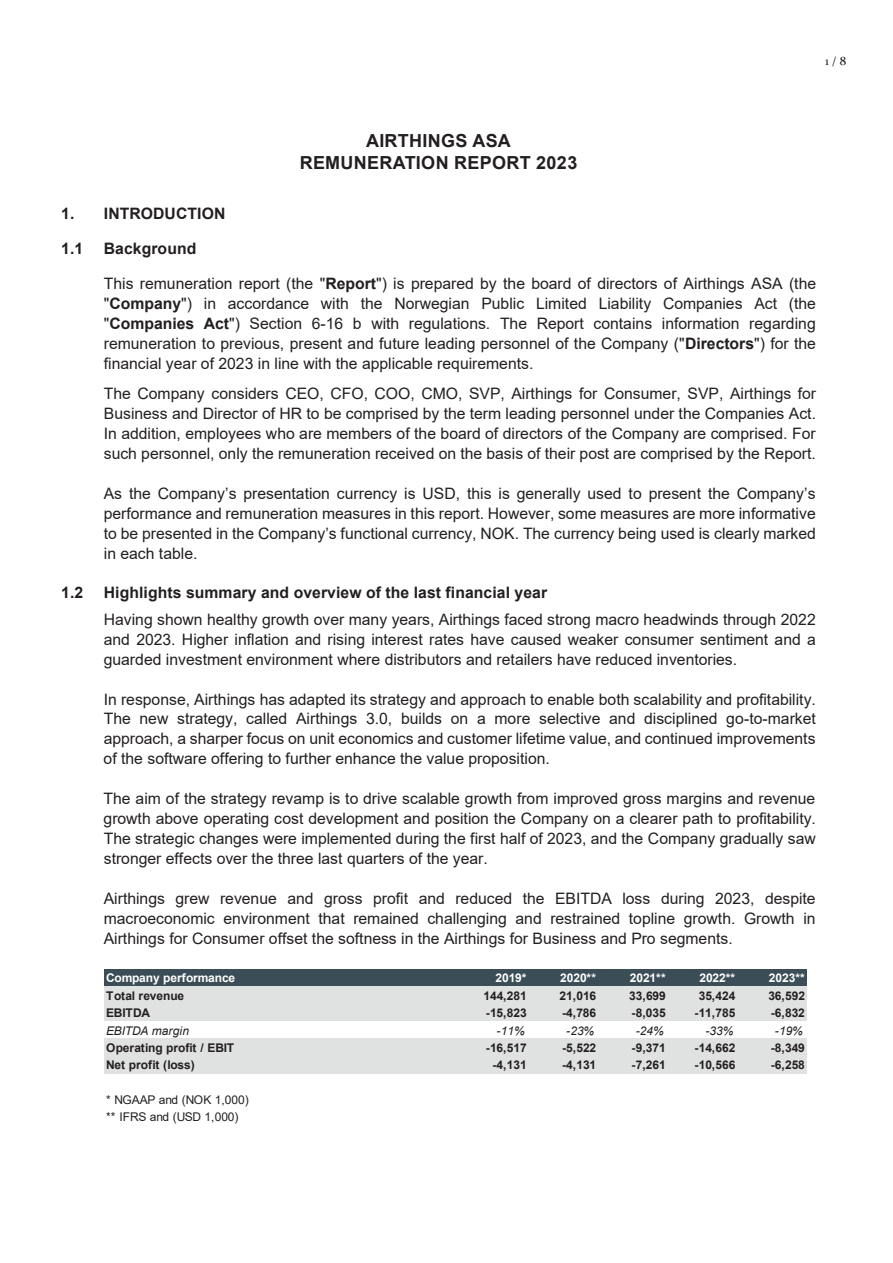
<style>
.page{position:relative;width:893px;height:1263px;background:#fff}
.page>*{position:absolute;margin:0;border:0;box-sizing:border-box;transform-origin:0 0}
.t1{font:700 18px/22.8px "Arial";letter-spacing:.015em;color:#231f20;text-align:center}
.t2{font:15.75px/20px "Arial";color:#231f20;text-align:justify}
.t3{font:700 15.75px "Arial";letter-spacing:.005em;color:#231f20}
.t4{font:700 12px "Arial";letter-spacing:-.005em;color:#231f20}
.t5{font:700 12px "Arial";letter-spacing:-.005em;color:#fff}
.t6{font:12px/17.4px "Arial";letter-spacing:-.01em;color:#231f20}
.t7{font:italic 12px "Arial";letter-spacing:-.005em;color:#231f20}
.t8{font:12px "Constantia";color:#231f20}
.s1{font-weight:700}
</style>
<div class="page">
<div style="left:104px;top:969px;width:703px;height:18px;background:#3b4e57"></div>
<div style="left:104px;top:986px;width:703px;height:35px;background:#e0e1e1"></div>
<div style="left:104px;top:1038px;width:703px;height:35px;background:#e0e1e1"></div>
<p class="t8" style="left:825px;top:52px;width:23px">1/8</p>
<p class="t1" style="left:300px;top:129px;width:279px">AIRTHINGS ASA<br>REMUNERATION REPORT 2023</p>
<p class="t3" style="left:61px;top:202px;width:166px">1. INTRODUCTION</p>
<p class="t3" style="left:61px;top:238px;width:24px">1.1</p>
<p class="t3" style="left:104px;top:238px;width:94px">Background</p>
<p class="t2" style="left:104px;top:274px;width:714px">This remuneration report (the "<span class="s1">Report</span>") is prepared by the board of directors of Airthings ASA (the "<span class="s1">Company</span>") in accordance with the Norwegian Public Limited Liability Companies Act (the "<span class="s1">Companies Act</span>") Section 6-16 b with regulations. The Report contains information regarding remuneration to previous, present and future leading personnel of the Company ("<span class="s1">Directors</span>") for the financial year of 2023 in line with the applicable requirements.</p>
<p class="t2" style="left:104px;top:384px;width:714px">The Company considers CEO, CFO, COO, CMO, SVP, Airthings for Consumer, SVP, Airthings for Business and Director of HR to be comprised by the term leading personnel under the Companies Act.<br>In addition, employees who are members of the board of directors of the Company are comprised. For such personnel, only the remuneration received on the basis of their post are comprised by the Report.</p>
<p class="t2" style="left:104px;top:483px;width:714px">As the Company’s presentation currency is USD, this is generally used to present the Company’s performance and remuneration measures in this report. However, some measures are more informative to be presented in the Company’s functional currency, NOK. The currency being used is clearly marked in each table.</p>
<p class="t3" style="left:61px;top:582px;width:24px">1.2</p>
<p class="t3" style="left:104px;top:582px;width:445px">Highlights summary and overview of the last financial year</p>
<p class="t2" style="left:104px;top:609px;width:713px">Having shown healthy growth over many years, Airthings faced strong macro headwinds through 2022 and 2023. Higher inflation and rising interest rates have caused weaker consumer sentiment and a guarded investment environment where distributors and retailers have reduced inventories.</p>
<p class="t2" style="left:104px;top:689px;width:714px">In response, Airthings has adapted its strategy and approach to enable both scalability and profitability.<br>The new strategy, called Airthings 3.0, builds on a more selective and disciplined go-to-market approach, a sharper focus on unit economics and customer lifetime value, and continued improvements of the software offering to further enhance the value proposition.</p>
<p class="t2" style="left:104px;top:788px;width:714px">The aim of the strategy revamp is to drive scalable growth from improved gross margins and revenue growth above operating cost development and position the Company on a clearer path to profitability.<br>The strategic changes were implemented during the first half of 2023, and the Company gradually saw stronger effects over the three last quarters of the year.</p>
<p class="t2" style="left:104px;top:888px;width:714px">Airthings grew revenue and gross profit and reduced the EBITDA loss during 2023, despite macroeconomic environment that remained challenging and restrained topline growth. Growth in Airthings for Consumer offset the softness in the Airthings for Business and Pro segments.</p>
<p class="t5" style="left:106px;top:970px;width:131px">Company performance</p>
<p class="t5" style="left:495px;top:970px;width:33px">2019*</p>
<p class="t5" style="left:560px;top:970px;width:37px">2020**</p>
<p class="t5" style="left:630px;top:970px;width:37px">2021**</p>
<p class="t5" style="left:699px;top:970px;width:37px">2022**</p>
<p class="t5" style="left:769px;top:970px;width:37px">2023**</p>
<p class="t4" style="left:106px;top:987px;width:80px">Total revenue</p>
<p class="t4" style="left:483px;top:987px;width:45px">144,281</p>
<p class="t4" style="left:560px;top:987px;width:38px">21,016</p>
<p class="t4" style="left:629px;top:987px;width:38px">33,699</p>
<p class="t4" style="left:699px;top:987px;width:38px">35,424</p>
<p class="t4" style="left:768px;top:987px;width:38px">36,592</p>
<p class="t4" style="left:106px;top:1004px;width:46px">EBITDA</p>
<p class="t4" style="left:486px;top:1004px;width:42px">-15,823</p>
<p class="t4" style="left:562px;top:1004px;width:36px">-4,786</p>
<p class="t4" style="left:632px;top:1004px;width:36px">-8,035</p>
<p class="t4" style="left:695px;top:1004px;width:42px">-11,785</p>
<p class="t4" style="left:771px;top:1004px;width:36px">-6,832</p>
<p class="t7" style="left:106px;top:1022px;width:84px">EBITDA margin</p>
<p class="t7" style="left:497px;top:1022px;width:30px">-11%</p>
<p class="t7" style="left:566px;top:1022px;width:30px">-23%</p>
<p class="t7" style="left:636px;top:1022px;width:30px">-24%</p>
<p class="t7" style="left:705px;top:1022px;width:30px">-33%</p>
<p class="t7" style="left:775px;top:1022px;width:30px">-19%</p>
<p class="t4" style="left:106px;top:1039px;width:129px">Operating profit / EBIT</p>
<p class="t4" style="left:486px;top:1039px;width:42px">-16,517</p>
<p class="t4" style="left:562px;top:1039px;width:36px">-5,522</p>
<p class="t4" style="left:632px;top:1039px;width:36px">-9,371</p>
<p class="t4" style="left:695px;top:1039px;width:42px">-14,662</p>
<p class="t4" style="left:771px;top:1039px;width:36px">-8,349</p>
<p class="t4" style="left:106px;top:1056px;width:90px">Net profit (loss)</p>
<p class="t4" style="left:492px;top:1056px;width:36px">-4,131</p>
<p class="t4" style="left:562px;top:1056px;width:36px">-4,131</p>
<p class="t4" style="left:632px;top:1056px;width:36px">-7,261</p>
<p class="t4" style="left:695px;top:1056px;width:42px">-10,566</p>
<p class="t4" style="left:771px;top:1056px;width:36px">-6,258</p>
<p class="t6" style="left:106px;top:1091px;width:144px">* NGAAP and (NOK 1,000) ** IFRS and (USD 1,000)</p>
</div>
